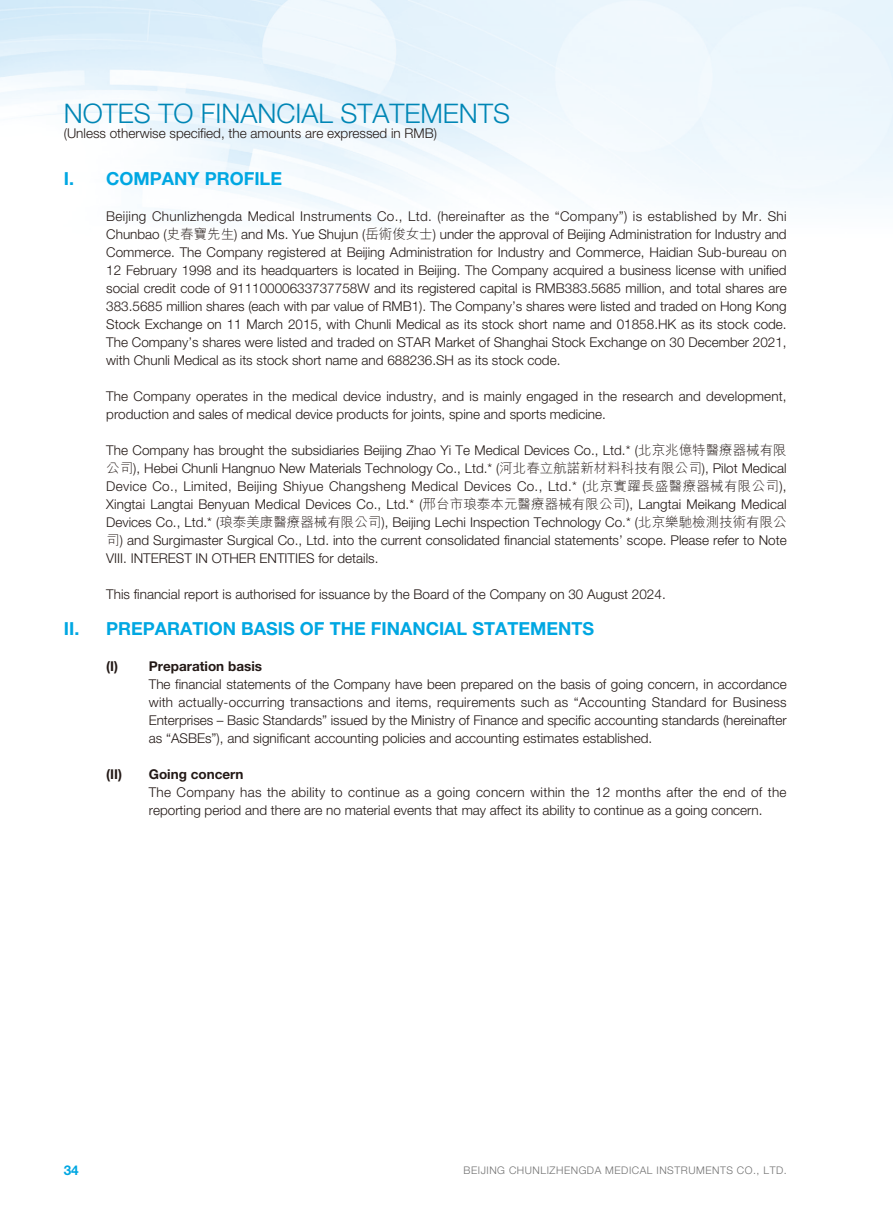
<style>
.page{position:relative;width:893px;height:1212px;background:#fff}
.page>*{position:absolute;margin:0;border:0;box-sizing:border-box;transform-origin:0 0}
.t1{font:300 27px "Helvetica Neue LT Std";color:#0086b5}
.t2{font:700 18px "Helvetica Neue LT Std";color:#00a7e2}
.t3{font:300 13.5px/18px "Helvetica Neue LT Std";color:#231916;text-align:justify}
.t4{font:700 13.5px "Helvetica Neue LT Std";color:#231916}
.t5{font:700 13.5px "Helvetica Neue LT Std";color:#00a7e2}
.t6{font:300 10.5px "Helvetica Neue LT Std";letter-spacing:.05em;color:#717171}
.s1{font-family:"M Hei HK Light E Ten B5 H";font-weight:400}
</style>
<div class="page">
<h1 class="t1" style="left:64px;top:104px;width:448px">NOTES TO FINANCIAL STATEMENTS</h1>
<p class="t3" style="left:64px;top:126px;width:375px">(Unless otherwise specified, the amounts are expressed in RMB)</p>
<h2 class="t2" style="left:64px;top:172px;width:220px">I. COMPANY PROFILE</h2>
<p class="t3" style="left:106px;top:209px;width:682px">Beijing Chunlizhengda Medical Instruments Co., Ltd. (hereinafter as the “Company”) is established by Mr. Shi Chunbao (<span class="s1">史春寶先生</span>) and Ms. Yue Shujun (<span class="s1">岳術俊女士</span>) under the approval of Beijing Administration for Industry and Commerce. The Company registered at Beijing Administration for Industry and Commerce, Haidian Sub-bureau on 12 February 1998 and its headquarters is located in Beijing. The Company acquired a business license with unified social credit code of 91110000633737758W and its registered capital is RMB383.5685 million, and total shares are 383.5685 million shares (each with par value of RMB1). The Company’s shares were listed and traded on Hong Kong Stock Exchange on 11 March 2015, with Chunli Medical as its stock short name and 01858.HK as its stock code.<br>The Company’s shares were listed and traded on STAR Market of Shanghai Stock Exchange on 30 December 2021, with Chunli Medical as its stock short name and 688236.SH as its stock code.</p>
<p class="t3" style="left:106px;top:389px;width:682px">The Company operates in the medical device industry, and is mainly engaged in the research and development, production and sales of medical device products for joints, spine and sports medicine.</p>
<p class="t3" style="left:106px;top:443px;width:682px">The Company has brought the subsidiaries Beijing Zhao Yi Te Medical Devices Co., Ltd.* (<span class="s1">北京兆億特醫療器械有限公司</span>), Hebei Chunli Hangnuo New Materials Technology Co., Ltd.* (<span class="s1">河北春立航諾新材料科技有限公司</span>), Pilot Medical Device Co., Limited, Beijing Shiyue Changsheng Medical Devices Co., Ltd.* (<span class="s1">北京實躍長盛醫療器械有限公司</span>), Xingtai Langtai Benyuan Medical Devices Co., Ltd.* (<span class="s1">邢台市琅泰本元醫療器械有限公司</span>), Langtai Meikang Medical Devices Co., Ltd.* (<span class="s1">琅泰美康醫療器械有限公司</span>), Beijing Lechi Inspection Technology Co.* (<span class="s1">北京樂馳檢測技術有限公司</span>) and Surgimaster Surgical Co., Ltd. into the current consolidated financial statements’ scope. Please refer to Note VIII. INTEREST IN OTHER ENTITIES for details.</p>
<p class="t3" style="left:106px;top:587px;width:561px">This financial report is authorised for issuance by the Board of the Company on 30 August 2024.</p>
<h2 class="t2" style="left:64px;top:622px;width:532px">II. PREPARATION BASIS OF THE FINANCIAL STATEMENTS</h2>
<p class="t4" style="left:106px;top:661px;width:157px">(I) Preparation basis</p>
<p class="t3" style="left:149px;top:677px;width:639px">The financial statements of the Company have been prepared on the basis of going concern, in accordance with actually-occurring transactions and items, requirements such as “Accounting Standard for Business Enterprises – Basic Standards” issued by the Ministry of Finance and specific accounting standards (hereinafter as “ASBEs”), and significant accounting policies and accounting estimates established.</p>
<p class="t4" style="left:106px;top:769px;width:17px">(II)</p>
<p class="t4" style="left:149px;top:769px;width:96px">Going concern</p>
<p class="t3" style="left:149px;top:785px;width:639px">The Company has the ability to continue as a going concern within the 12 months after the end of the reporting period and there are no material events that may affect its ability to continue as a going concern.</p>
<p class="t5" style="left:64px;top:1165px;width:17px">34</p>
<p class="t6" style="left:464px;top:1166px;width:325px">BEIJING CHUNLIZHENGDA MEDICAL INSTRUMENTS CO., LTD.</p>
</div>
